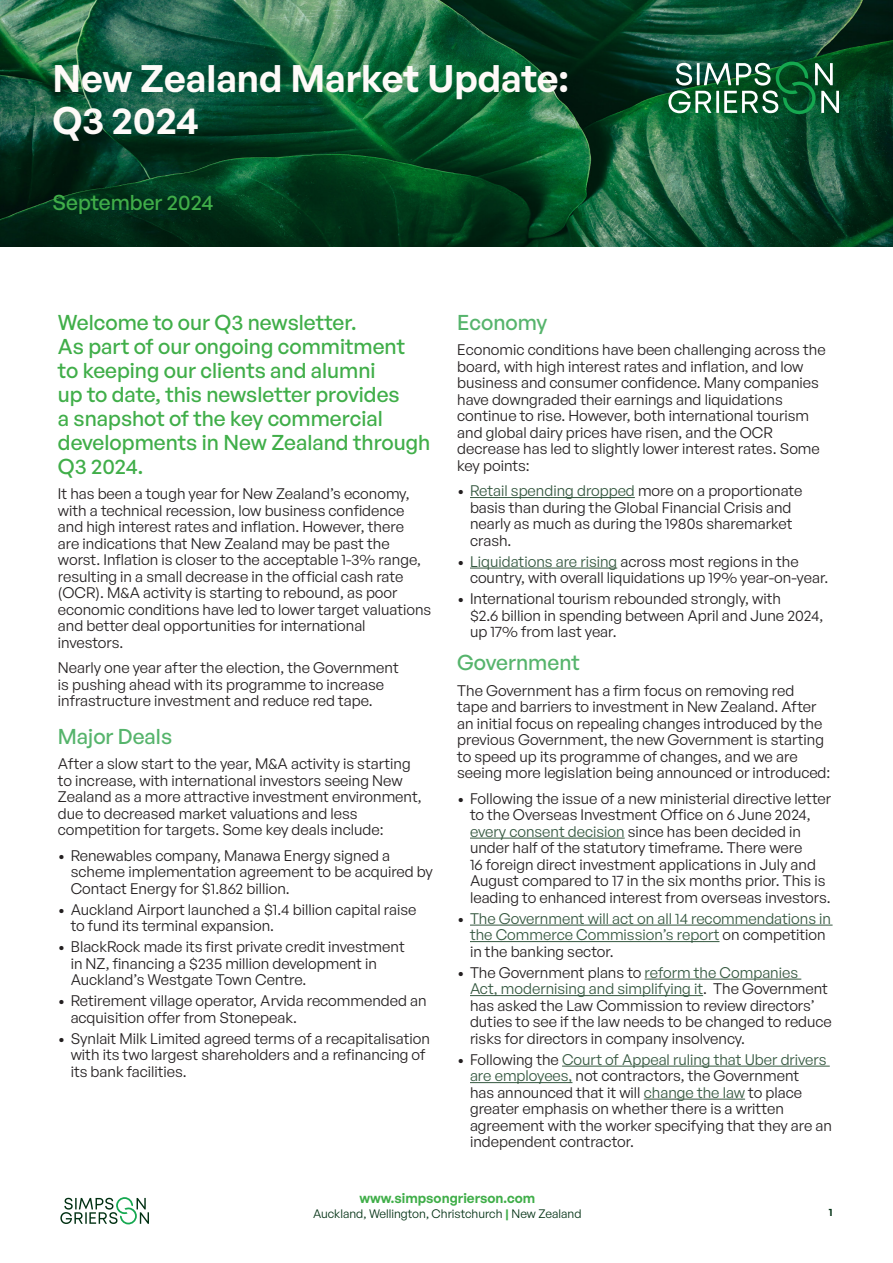
<style>
.page{position:relative;width:893px;height:1263px;background:#fff}
.page>*{position:absolute;margin:0;border:0;box-sizing:border-box;transform-origin:0 0}
.Cover_-_Title{font:600 37.5px/42px "General Sans";color:#fefaf8}
.Body_Text{font:500 21px/24px "General Sans";color:#40ae49}
.Section_Sub-titles{font:500 21px "General Sans";color:#56b46c}
.Cover_-_Month_Year{font:500 21px "General Sans";color:#40ae49}
.Body_Text-2{font:15px/16.5px "General Sans";color:#231f20}
.t1{font:15px/16.5px "General Sans";color:#34573f}
.t2{font:600 13.5px "General Sans";color:#40ae49}
.t3{font:12px "General Sans";color:#003012}
.t4{font:600 10.5px "General Sans";color:#003012}
.s1{color:#34573f}
.s2{color:#231f20}
.s3{font-weight:600;color:#40ae49}
</style>
<div class="page">
<svg style="left:60px;top:1197px;width:89px;height:27px"></svg>
<hr style="left:470px;top:497px;width:165px;height:1px;background:#34573f">
<hr style="left:470px;top:568px;width:147px;height:1px;background:#34573f">
<hr style="left:470px;top:838px;width:155px;height:1px;background:#34573f">
<hr style="left:470px;top:925px;width:363px;height:1px;background:#34573f">
<hr style="left:470px;top:941px;width:249px;height:1px;background:#34573f">
<hr style="left:645px;top:979px;width:156px;height:1px;background:#34573f">
<hr style="left:470px;top:995px;width:233px;height:1px;background:#34573f">
<hr style="left:562px;top:1066px;width:268px;height:1px;background:#34573f">
<hr style="left:470px;top:1082px;width:102px;height:1px;background:#34573f">
<hr style="left:644px;top:1099px;width:101px;height:1px;background:#34573f">
<img style="left:0;top:0;width:893px;height:247px">
<svg style="left:668px;top:62px;width:171px;height:52px;background:#3b7856"></svg>
<p class="Cover_-_Title" style="left:53px;top:56px;width:517px">New Zealand Market Update:<br>Q3 2024</p>
<p class="Cover_-_Month_Year" style="left:53px;top:189px;width:163px">September 2024</p>
<p class="Body_Text" style="left:58px;top:310px;width:374px">Welcome to our Q3 newsletter.<br>As part of our ongoing commitment to keeping our clients and alumni<br>up to date, this newsletter provides<br>a snapshot of the key commercial developments in New Zealand through<br>Q3 2024.</p>
<p class="Body_Text-2" style="left:58px;top:485px;width:375px">It has been a tough year for New Zealand’s economy, with a technical recession, low business confidence and high interest rates and inflation. However, there<br>are indications that New Zealand may be past the worst. Inflation is closer to the acceptable 1-3% range, resulting in a small decrease in the official cash rate (OCR). M&amp;A activity is starting to rebound, as poor economic conditions have led to lower target valuations and better deal opportunities for international investors.</p>
<p class="Body_Text-2" style="left:58px;top:659px;width:342px">Nearly one year after the election, the Government is pushing ahead with its programme to increase infrastructure investment and reduce red tape.</p>
<p class="Section_Sub-titles" style="left:58px;top:723px;width:116px">Major Deals</p>
<p class="Body_Text-2" style="left:58px;top:755px;width:365px">After a slow start to the year, M&amp;A activity is starting to increase, with international investors seeing New Zealand as a more attractive investment environment, due to decreased market valuations and less competition for targets. Some key deals include:</p>
<p class="Body_Text-2" style="left:71px;top:847px;width:364px;text-indent:-13px">• Renewables company, Manawa Energy signed a scheme implementation agreement to be acquired by<br>Contact Energy for $1.862 billion.</p>
<p class="Body_Text-2" style="left:71px;top:901px;width:347px;text-indent:-13px">• Auckland Airport launched a $1.4 billion capital raise to fund its terminal expansion.</p>
<p class="Body_Text-2" style="left:71px;top:938px;width:336px;text-indent:-13px">• BlackRock made its first private credit investment in NZ, financing a $235 million development in<br>Auckland’s Westgate Town Centre.</p>
<p class="Body_Text-2" style="left:71px;top:992px;width:357px;text-indent:-13px">• Retirement village operator, Arvida recommended an acquisition offer from Stonepeak.</p>
<p class="Body_Text-2" style="left:71px;top:1030px;width:361px;text-indent:-13px">• Synlait Milk Limited agreed terms of a recapitalisation with its two largest shareholders and a refinancing of its bank facilities.</p>
<p class="Section_Sub-titles" style="left:457px;top:309px;width:92px">Economy</p>
<p class="Body_Text-2" style="left:457px;top:341px;width:370px">Economic conditions have been challenging across the board, with high interest rates and inflation, and low business and consumer confidence. Many companies have downgraded their earnings and liquidations continue to rise. However, both international tourism and global dairy prices have risen, and the OCR decrease has led to slightly lower interest rates. Some key points:</p>
<p class="Body_Text-2" style="left:470px;top:482px;width:334px;text-indent:-13px">• <span class="s1">Retail spending dropped</span> more on a proportionate basis than during the Global Financial Crisis and nearly as much as during the 1980s sharemarket crash.</p>
<p class="Body_Text-2" style="left:470px;top:553px;width:360px;text-indent:-13px">• <span class="s1">Liquidations are rising</span> across most regions in the country, with overall liquidations up 19% year-on-year.</p>
<p class="Body_Text-2" style="left:470px;top:590px;width:355px;text-indent:-13px">• International tourism rebounded strongly, with<br>$2.6 billion in spending between April and June 2024, up 17% from last year.</p>
<p class="Section_Sub-titles" style="left:457px;top:649px;width:124px">Government</p>
<p class="Body_Text-2" style="left:457px;top:682px;width:375px">The Government has a firm focus on removing red<br>tape and barriers to investment in New Zealand. After an initial focus on repealing changes introduced by the previous Government, the new Government is starting to speed up its programme of changes, and we are seeing more legislation being announced or introduced:</p>
<p class="Body_Text-2" style="left:470px;top:790px;width:363px;text-indent:-13px">• Following the issue of a new ministerial directive letter to the Overseas Investment Office on 6 June 2024, <span class="s1">every consent decision</span> since has been decided in under half of the statutory timeframe. There were<br>16 foreign direct investment applications in July and August compared to 17 in the six months prior. This is leading to enhanced interest from overseas investors.</p>
<p class="t1" style="left:470px;top:910px;width:363px;text-indent:-13px"><span class="s2">•</span> The Government will act on all 14 recommendations in the Commerce Commission’s report <span class="s2">on competition in the banking sector.</span></p>
<p class="Body_Text-2" style="left:470px;top:964px;width:363px;text-indent:-13px">• The Government plans to <span class="s1">reform the Companies<br>Act, modernising and simplifying it</span>. The Government has asked the Law Commission to review directors’ duties to see if the law needs to be changed to reduce risks for directors in company insolvency.</p>
<p class="Body_Text-2" style="left:470px;top:1051px;width:364px;text-indent:-13px">• Following the <span class="s1">Court of Appeal ruling that Uber drivers are employees,</span> not contractors, the Government<br>has announced that it will <span class="s1">change the law</span> to place greater emphasis on whether there is a written agreement with the worker specifying that they are an independent contractor.</p>
<p class="t2" style="left:359px;top:1190px;width:177px">www.simpsongrierson.com</p>
<p class="t3" style="left:313px;top:1206px;width:270px">Auckland, Wellington, Christchurch <span class="s3">|</span> New Zealand</p>
<p class="t4" style="left:829px;top:1205px;width:5px">1</p>
</div>
